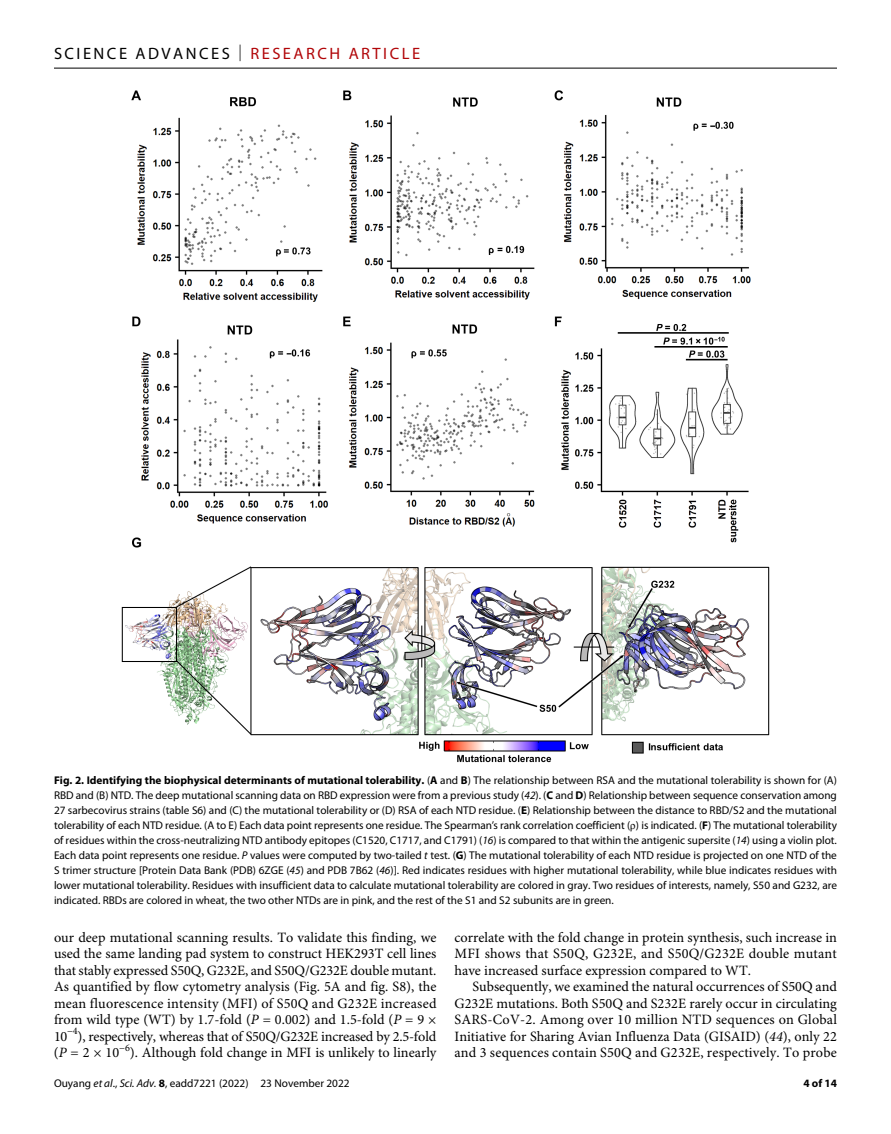
<style>
.page{position:relative;width:891px;height:1134px;background:#fff}
.page>*{position:absolute;margin:0;border:0;box-sizing:border-box;transform-origin:0 0}
.t1{font:16.5px "Myriad Pro";letter-spacing:.15em;color:#000}
.t2{font:14.25px/16.5px "Minion Pro";color:#000;text-align:justify}
.t3{font:11.25px/15px "Myriad Pro";color:#000;text-align:justify}
.t4{font:700 11.25px "Myriad Pro";color:#000}
.s1{font-weight:300}
.s2{color:#b10508}
.s3{font-weight:700}
.s4{font-style:italic}
</style>
<div class="page">
<hr style="left:54px;top:68px;width:783px;height:1px;background:#000">
<img style="left:121px;top:90px;width:649px;height:672px">
<h1 class="t1" style="left:54px;top:40px;width:368px">SCIENCE ADVANCES <span class="s1">|</span> <span class="s2">RESEARCH ARTICLE</span></h1>
<p class="t3" style="left:54px;top:773px;width:785px"><span class="s3">Fig. 2. Identifying the biophysical determinants of mutational tolerability.</span> (<span class="s3">A</span> and <span class="s3">B</span>) The relationship between RSA and the mutational tolerability is shown for (A)<br>RBD and (B) NTD. The deep mutational scanning data on RBD expression were from a previous study (<span class="s4">42</span>). (<span class="s3">C</span> and <span class="s3">D</span>) Relationship between sequence conservation among 27 sarbecovirus strains (table S6) and (C) the mutational tolerability or (D) RSA of each NTD residue. (<span class="s3">E</span>) Relationship between the distance to RBD/S2 and the mutational tolerability of each NTD residue. (A to E) Each data point represents one residue. The Spearman’s rank correlation coefficient ( ) is indicated. (<span class="s3">F</span>) The mutational tolerability of residues within the cross-neutralizing NTD antibody epitopes (C1520, C1717, and C1791) (<span class="s4">16</span>) is compared to that within the antigenic supersite (<span class="s4">14</span>) using a violin plot.<br>Each data point represents one residue. <span class="s4">P</span> values were computed by two-tailed <span class="s4">t</span> test. (<span class="s3">G</span>) The mutational tolerability of each NTD residue is projected on one NTD of the S trimer structure [Protein Data Bank (PDB) 6ZGE (<span class="s4">45</span>) and PDB 7B62 (<span class="s4">46</span>)]. Red indicates residues with higher mutational tolerability, while blue indicates residues with lower mutational tolerability. Residues with insufficient data to calculate mutational tolerability are colored in gray. Two residues of interests, namely, S50 and G232, are indicated. RBDs are colored in wheat, the two other NTDs are in pink, and the rest of the S1 and S2 subunits are in green.</p>
<p class="t2" style="left:54px;top:930px;width:384px">our deep mutational scanning results. To validate this finding, we used the same landing pad system to construct HEK293T cell lines that stably expressed S50Q, G232E, and S50Q/G232E double mutant.<br>As quantified by flow cytometry analysis (Fig. 5A and fig. S8), the mean fluorescence intensity (MFI) of S50Q and G232E increased from wild type (WT) by 1.7-fold (<span class="s4">P</span> = 0.002) and 1.5-fold (<span class="s4">P</span> = 9 × 10<sup>−4</sup>), respectively, whereas that of S50Q/G232E increased by 2.5-fold (<span class="s4">P</span> = 2 × 10<sup>−6</sup>). Although fold change in MFI is unlikely to linearly</p>
<p class="t2" style="left:454px;top:930px;width:384px">correlate with the fold change in protein synthesis, such increase in MFI shows that S50Q, G232E, and S50Q/G232E double mutant have increased surface expression compared to WT.</p>
<p class="t2" style="left:454px;top:980px;width:384px;text-indent:18px">Subsequently, we examined the natural occurrences of S50Q and G232E mutations. Both S50Q and S232E rarely occur in circulating SARS-CoV-2. Among over 10 million NTD sequences on Global Initiative for Sharing Avian Influenza Data (GISAID) (<span class="s4">44</span>), only 22 and 3 sequences contain S50Q and G232E, respectively. To probe</p>
<p class="t3" style="left:54px;top:1076px;width:297px">Ouyang <span class="s4">et al</span>., <span class="s4">Sci. Adv.</span> <span class="s3">8</span>, eadd7221 (2022) 23 November 2022</p>
<p class="t4" style="left:803px;top:1074px;width:35px">4 of 14</p>
</div>
